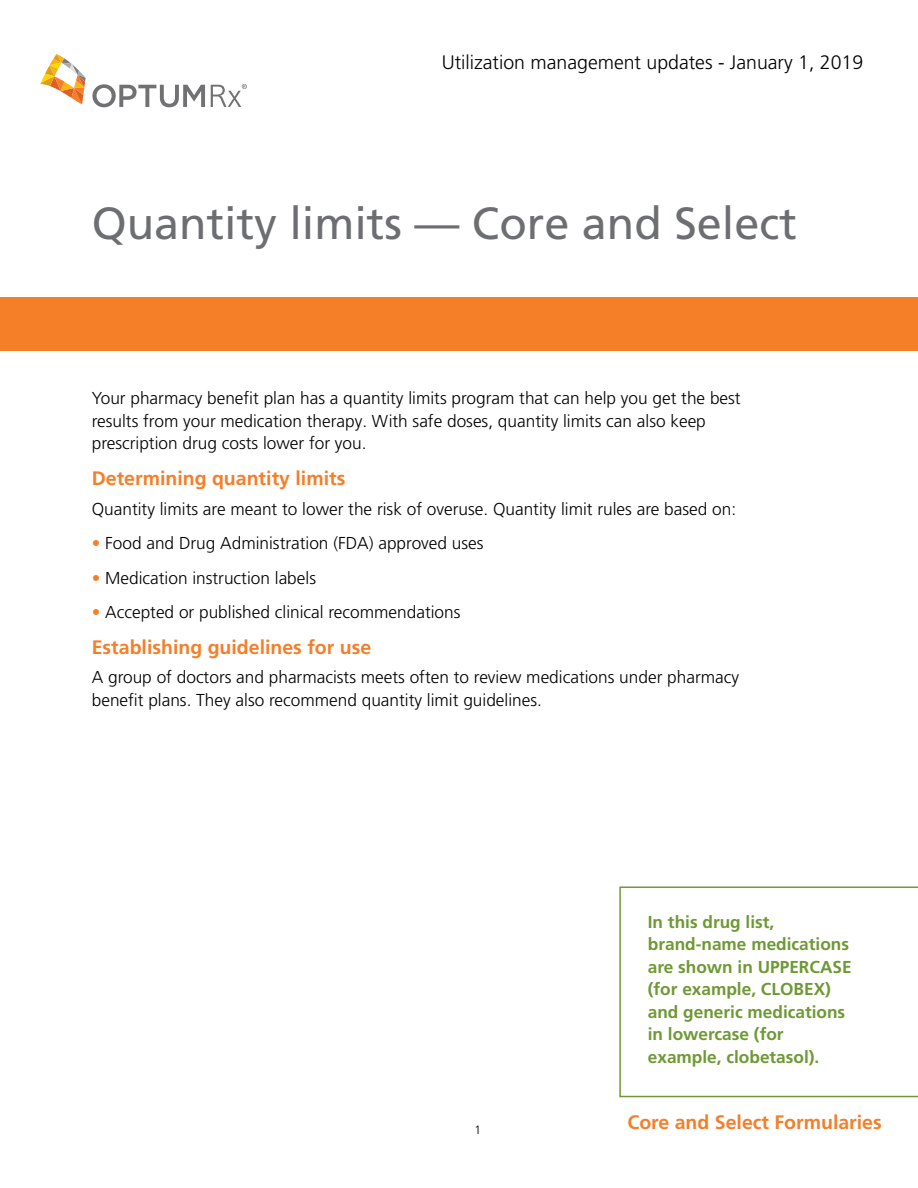
<style>
.page{position:relative;width:918px;height:1188px;background:#fff}
.page>*{position:absolute;margin:0;border:0;box-sizing:border-box;transform-origin:0 0}
.H1__B2C_GME_Headlin{font:45px "Frutiger LT Pro";color:#6d6e71}
.H2__B2C_GME_Section{font:700 19.5px "Frutiger LT Pro";color:#f57e29}
.P__B2C_GME_Main_Bod{font:300 19.5px "Frutiger LT Pro";color:#000}
.P__B2C_GME_Main_Bod-2{font:700 19.5px "Frutiger LT Pro";color:#f57e29}
.P__B2C_GME_Main_Bod-3{font:300 17.25px/22.5px "Frutiger LT Pro";color:#000}
.P__B2C_GM_Callout_H{font:700 17.25px/22.5px "Frutiger LT Pro";color:#6e9934}
.t1{font:300 12px "Frutiger LT Pro";color:#000}
.s1{color:#f57e29}
</style>
<div class="page">
<svg style="left:40px;top:54px;width:46px;height:50px"></svg>
<svg style="left:92px;top:84px;width:113px;height:23px"></svg>
<svg style="left:211px;top:84px;width:36px;height:23px"></svg>
<div style="left:0;top:297px;width:918px;height:54px;background:#f57e29"></div>
<svg style="left:619px;top:886px;width:299px;height:211px"></svg>
<p class="P__B2C_GME_Main_Bod" style="left:442px;top:51px;width:423px">Utilization management updates - January 1, 2019</p>
<h1 class="H1__B2C_GME_Headlin" style="left:92px;top:197px;width:707px">Quantity limits — Core and Select</h1>
<p class="P__B2C_GME_Main_Bod-3" style="left:92px;top:387px;width:650px">Your pharmacy benefit plan has a quantity limits program that can help you get the best results from your medication therapy. With safe doses, quantity limits can also keep prescription drug costs lower for you.</p>
<h2 class="H2__B2C_GME_Section" style="left:92px;top:467px;width:255px">Determining quantity limits</h2>
<p class="P__B2C_GME_Main_Bod-3" style="left:92px;top:498px;width:646px">Quantity limits are meant to lower the risk of overuse. Quantity limit rules are based on:</p>
<p class="P__B2C_GME_Main_Bod-3" style="left:92px;top:532px;width:393px"><span class="s1">•</span> Food and Drug Administration (FDA) approved uses</p>
<p class="P__B2C_GME_Main_Bod-3" style="left:92px;top:567px;width:226px"><span class="s1">•</span> Medication instruction labels</p>
<p class="P__B2C_GME_Main_Bod-3" style="left:92px;top:601px;width:370px"><span class="s1">•</span> Accepted or published clinical recommendations</p>
<h2 class="H2__B2C_GME_Section" style="left:92px;top:636px;width:281px">Establishing guidelines for use</h2>
<p class="P__B2C_GME_Main_Bod-3" style="left:92px;top:666px;width:649px">A group of doctors and pharmacists meets often to review medications under pharmacy benefit plans. They also recommend quantity limit guidelines.</p>
<p class="t1" style="left:475px;top:1123px;width:8px">1</p>
<p class="P__B2C_GM_Callout_H" style="left:648px;top:911px;width:205px">In this drug list, brand-name medications are shown in UPPERCASE (for example, CLOBEX) and generic medications in lowercase (for example, clobetasol).</p>
<p class="P__B2C_GME_Main_Bod-2" style="left:627px;top:1111px;width:256px">Core and Select Formularies</p>
</div>
